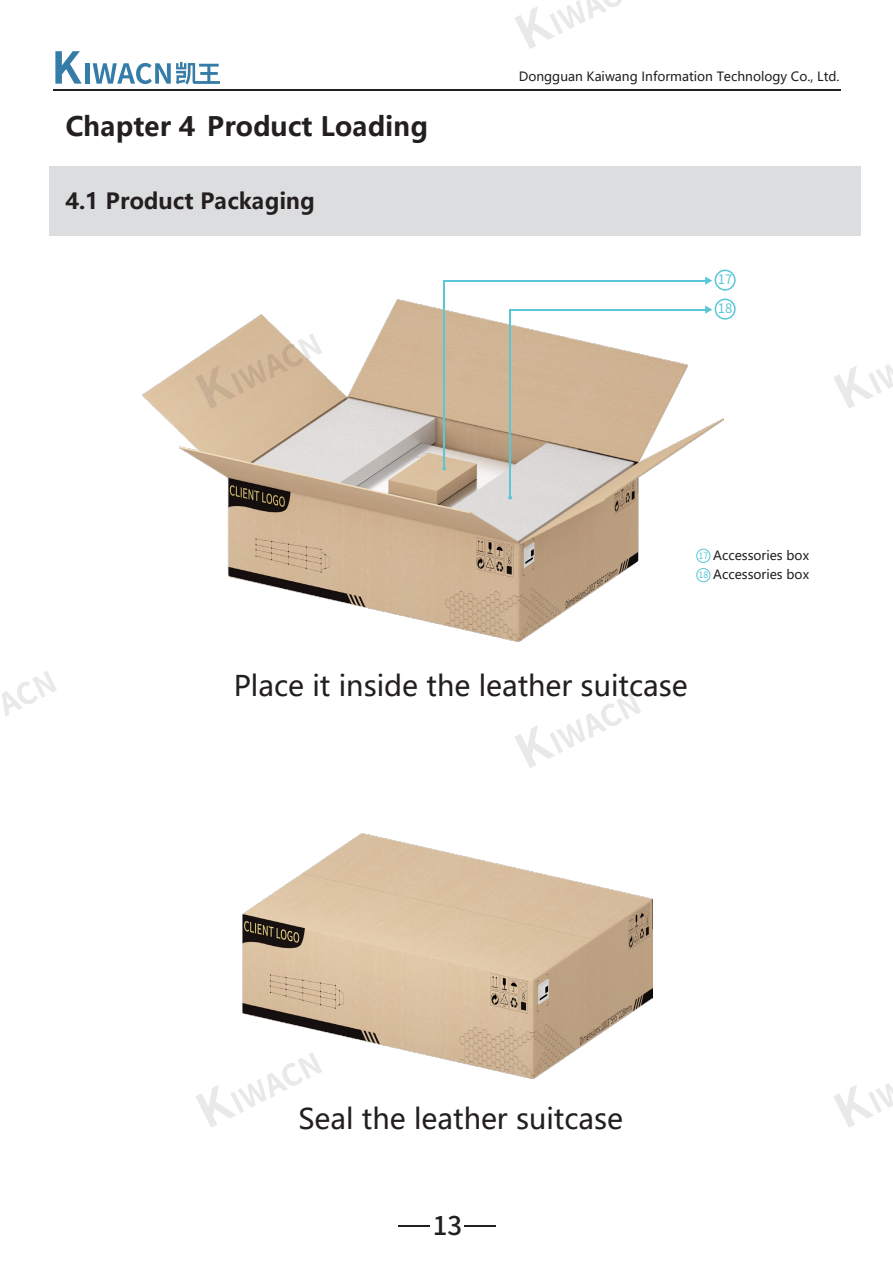
<style>
.page{position:relative;width:893px;height:1263px;background:#fff}
.page>*{position:absolute;margin:0;border:0;box-sizing:border-box;transform-origin:0 0}
.t1{font:28.2px "Microsoft Ya Hei";color:#231f20}
.t2{font:700 26.55px "Microsoft Ya Hei";color:#231f20}
.t3{font:500 25.8px "Source Han Sans SC";color:#231f20}
.t4{font:700 22.05px "Microsoft Ya Hei";color:#231f20}
.t5{font:13.05px "Source Han Sans SC";color:#59c7d8}
.t6{font:12.6px/19.4px "Microsoft Ya Hei";color:#231f20}
.s1{font-family:"Source Han Sans SC";font-size:8.85px;color:#59c7d8}
</style>
<div class="page">
<img style="left:143px;top:299px;width:580px;height:342px">
<svg style="left:55px;top:51px;width:27px;height:33px"></svg>
<hr style="left:86px;top:63px;width:4px;height:21px;background:#357ca8">
<svg style="left:93px;top:62px;width:127px;height:23px"></svg>
<hr style="left:54px;top:89px;width:787px;height:1px;background:#231f20">
<hr style="left:399px;top:1225px;width:31px;height:2px;background:#231f20">
<hr style="left:465px;top:1225px;width:31px;height:2px;background:#231f20">
<img style="left:242px;top:834px;width:410px;height:245px">
<hr style="left:444px;top:280px;width:1px;height:189px;background:#59c7d8">
<hr style="left:444px;top:280px;width:263px;height:1px;background:#59c7d8">
<svg style="left:705px;top:276px;width:7px;height:9px"></svg>
<div style="left:715px;top:270px;width:21px;height:21px;border:2px solid #59c7d8;border-radius:50%"></div>
<hr style="left:510px;top:309px;width:1px;height:189px;background:#59c7d8">
<hr style="left:510px;top:309px;width:197px;height:1px;background:#59c7d8">
<svg style="left:705px;top:305px;width:7px;height:9px"></svg>
<div style="left:715px;top:299px;width:21px;height:21px;border:2px solid #59c7d8;border-radius:50%"></div>
<div style="left:696px;top:549px;width:14px;height:14px;border:1px solid #59c7d8;border-radius:50%"></div>
<div style="left:696px;top:568px;width:14px;height:14px;border:1px solid #59c7d8;border-radius:50%"></div>
<div style="left:49px;top:166px;width:811px;height:69px;background:#dcdddf"></div>
<svg style="left:834px;top:364px;width:59px;height:44px"></svg>
<svg style="left:834px;top:1084px;width:59px;height:44px"></svg>
<svg style="left:195px;top:333px;width:127px;height:76px"></svg>
<svg style="left:515px;top:0;width:112px;height:49px"></svg>
<svg style="left:196px;top:1052px;width:126px;height:76px"></svg>
<svg style="left:515px;top:693px;width:126px;height:75px"></svg>
<svg style="left:2px;top:671px;width:55px;height:45px"></svg>
<h2 class="t2" style="left:65px;top:108px;width:364px">Chapter 4 Product Loading</h2>
<h3 class="t4" style="left:65px;top:186px;width:251px">4.1 Product Packaging</h3>
<p class="t6" style="left:519px;top:67px;width:322px">Dongguan Kaiwang Information Technology Co., Ltd.</p>
<p class="t5" style="left:718px;top:272px;width:16px">17</p>
<p class="t5" style="left:718px;top:301px;width:16px">18</p>
<p class="t6" style="left:698px;top:545px;width:112px"><span class="s1">17</span> Accessories box<br><span class="s1">18</span> Accessories box</p>
<h1 class="t1" style="left:234px;top:666px;width:455px">Place it inside the leather suitcase</h1>
<h1 class="t1" style="left:298px;top:1100px;width:326px">Seal the leather suitcase</h1>
<h3 class="t3" style="left:433px;top:1211px;width:31px">13</h3>
</div>
